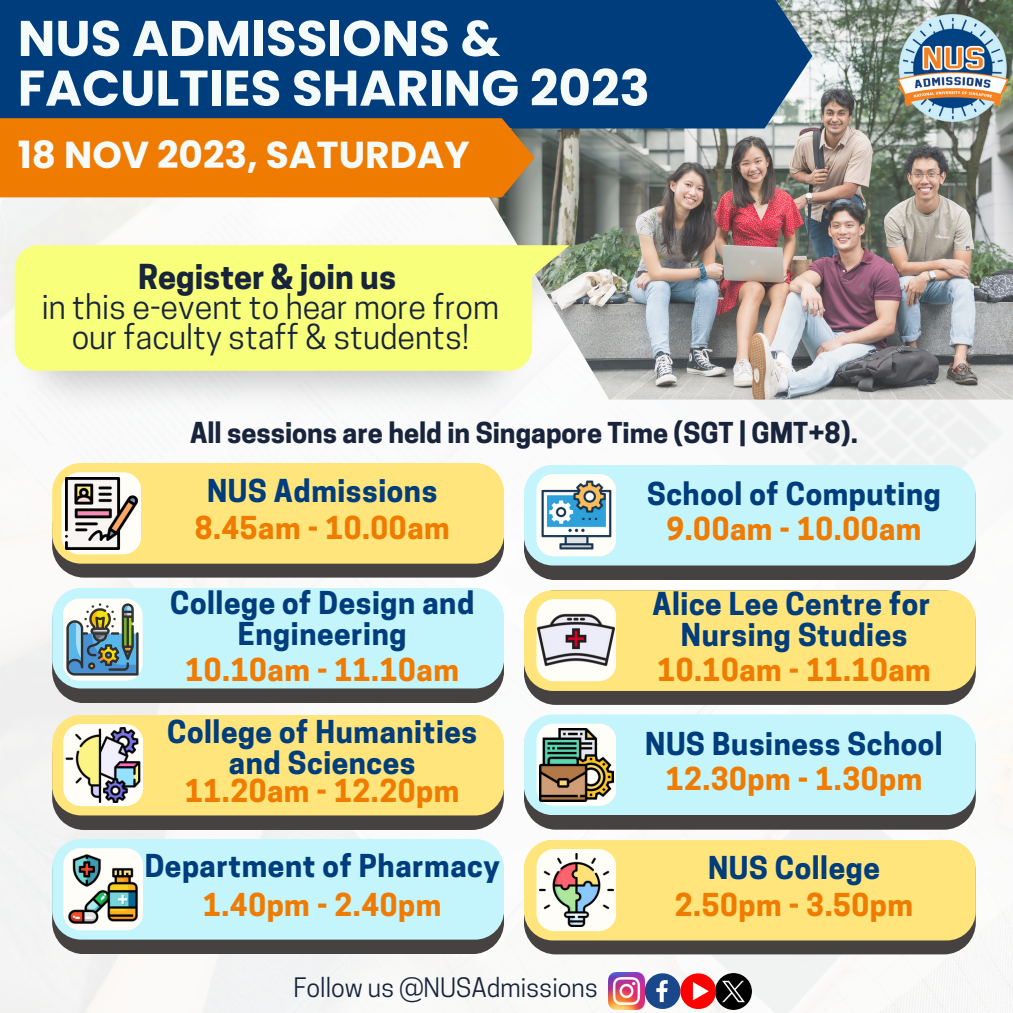
<style>
.page{position:relative;width:1013px;height:1013px;background:#fff}
.page>*{position:absolute;margin:0;border:0;box-sizing:border-box;transform-origin:0 0}
.t1{font:700 50px/49.8px "Poppins";color:#f5fbfb}
.t2{font:700 37.5px "Poppins";color:#f5fbfb}
.t3{font:32.25px/30px "Cooper Hewitt";color:#18243b;text-align:center}
.t4{font:700 32.25px "Cooper Hewitt";color:#18243b}
.t5{font:700 29.62px/31.5px "Cooper Hewitt";letter-spacing:.02em;color:#003d7c;text-align:center}
.t6{font:700 29.62px "Cooper Hewitt";letter-spacing:.02em;color:#ef7c00}
.t7{font:700 27px "Cooper Hewitt";color:#18243b}
.t8{font:25.12px "Cooper Hewitt";color:#18243b}
</style>
<div class="page">
<img style="left:0;top:197px;width:1012px;height:815px">
<img style="left:480px;top:0;width:532px;height:399px">
<div style="left:0;top:0;width:812px;height:128px;background:#003d7c"></div>
<img style="left:891px;top:6px;width:121px;height:122px">
<div style="left:0;top:118px;width:534px;height:79px;background:#ef7c00"></div>
<svg style="left:52px;top:539px;width:452px;height:38px;background:#5a544f"></svg>
<div style="left:52px;top:463px;width:452px;height:100px;background:#ffe57b;border-radius:29px"></div>
<div style="left:61px;top:472px;width:80px;height:82px;background:#fffdf7;border-radius:18px"></div>
<img style="left:65px;top:477px;width:72px;height:72px">
<img style="left:608px;top:972px;width:37px;height:37px">
<img style="left:716px;top:973px;width:35px;height:36px">
<svg style="left:644px;top:973px;width:72px;height:36px"></svg>
<img style="left:12px;top:239px;width:584px;height:174px">
<svg style="left:15px;top:245px;width:554px;height:126px;background:#f6fc81"></svg>
<svg style="left:524px;top:839px;width:451px;height:115px;background:#605b57"></svg>
<div style="left:524px;top:839px;width:451px;height:101px;background:#ffe57b;border-radius:29px"></div>
<div style="left:536px;top:849px;width:80px;height:82px;background:#fffdf7;border-radius:18px"></div>
<img style="left:540px;top:853px;width:73px;height:73px">
<svg style="left:524px;top:590px;width:451px;height:115px;background:#5c5857"></svg>
<div style="left:524px;top:590px;width:451px;height:101px;background:#ffe57b;border-radius:29px"></div>
<div style="left:536px;top:599px;width:80px;height:82px;background:#fffdf7;border-radius:18px"></div>
<img style="left:538px;top:601px;width:76px;height:77px">
<svg style="left:524px;top:465px;width:451px;height:115px;background:#5d5a5b"></svg>
<div style="left:524px;top:465px;width:451px;height:100px;background:#c4f5fc;border-radius:29px"></div>
<div style="left:536px;top:474px;width:80px;height:82px;background:#fffdf7;border-radius:17px"></div>
<img style="left:542px;top:480px;width:69px;height:70px">
<svg style="left:52px;top:723px;width:452px;height:107px;background:#595451"></svg>
<div style="left:52px;top:714px;width:452px;height:101px;background:#ffe57b;border-radius:29px"></div>
<div style="left:63px;top:724px;width:80px;height:82px;background:#fffdf7;border-radius:18px"></div>
<img style="left:66px;top:727px;width:75px;height:75px">
<svg style="left:52px;top:839px;width:452px;height:115px;background:#5e5b5c"></svg>
<div style="left:52px;top:839px;width:452px;height:100px;background:#c4f5fc;border-radius:29px"></div>
<div style="left:63px;top:848px;width:80px;height:82px;background:#fffdf7;border-radius:17px"></div>
<img style="left:67px;top:852px;width:73px;height:73px">
<svg style="left:52px;top:588px;width:452px;height:115px;background:#5d5a5b"></svg>
<div style="left:52px;top:588px;width:452px;height:100px;background:#c4f5fc;border-radius:29px"></div>
<div style="left:63px;top:598px;width:80px;height:82px;background:#fffdf7;border-radius:17px"></div>
<img style="left:65px;top:602px;width:76px;height:75px">
<svg style="left:524px;top:715px;width:451px;height:114px;background:#595555"></svg>
<div style="left:524px;top:714px;width:451px;height:101px;background:#c4f5fc;border-radius:29px"></div>
<svg style="left:536px;top:723px;width:80px;height:82px"></svg>
<img style="left:540px;top:728px;width:73px;height:73px">
<p class="t1" style="left:18px;top:14px;width:633px">NUS ADMISSIONS &amp;<br>FACULTIES SHARING 2023</p>
<p class="t2" style="left:18px;top:128px;width:453px">18 NOV 2023, SATURDAY</p>
<p class="t4" style="left:138px;top:264px;width:259px">Register &amp; join us</p>
<p class="t3" style="left:42px;top:295px;width:459px">in this e-event to hear more from our faculty staff &amp; students!</p>
<p class="t7" style="left:190px;top:422px;width:669px">All sessions are held in Singapore Time (SGT | GMT+8).</p>
<p class="t5" style="left:207px;top:479px;width:232px">NUS Admissions</p>
<p class="t6" style="left:195px;top:517px;width:256px">8.45am - 10.00am</p>
<p class="t5" style="left:170px;top:590px;width:305px">College of Design and<br>Engineering</p>
<p class="t6" style="left:185px;top:658px;width:275px">10.10am - 11.10am</p>
<p class="t5" style="left:167px;top:719px;width:311px">College of Humanities and Sciences</p>
<p class="t6" style="left:185px;top:780px;width:276px">11.20am - 12.20pm</p>
<p class="t5" style="left:145px;top:854px;width:356px">Department of Pharmacy</p>
<p class="t6" style="left:203px;top:894px;width:240px">1.40pm - 2.40pm</p>
<p class="t8" style="left:293px;top:978px;width:306px">Follow us @NUSAdmissions</p>
<p class="t5" style="left:647px;top:482px;width:295px">School of Computing</p>
<p class="t6" style="left:666px;top:518px;width:256px">9.00am - 10.00am</p>
<p class="t5" style="left:652px;top:591px;width:279px">Alice Lee Centre for</p>
<p class="t5" style="left:681px;top:623px;width:228px">Nursing Studies</p>
<p class="t6" style="left:657px;top:658px;width:275px">10.10am - 11.10am</p>
<p class="t5" style="left:645px;top:731px;width:299px">NUS Business School</p>
<p class="t6" style="left:665px;top:767px;width:258px">12.30pm - 1.30pm</p>
<p class="t5" style="left:708px;top:855px;width:173px">NUS College</p>
<p class="t6" style="left:675px;top:893px;width:240px">2.50pm - 3.50pm</p>
</div>
